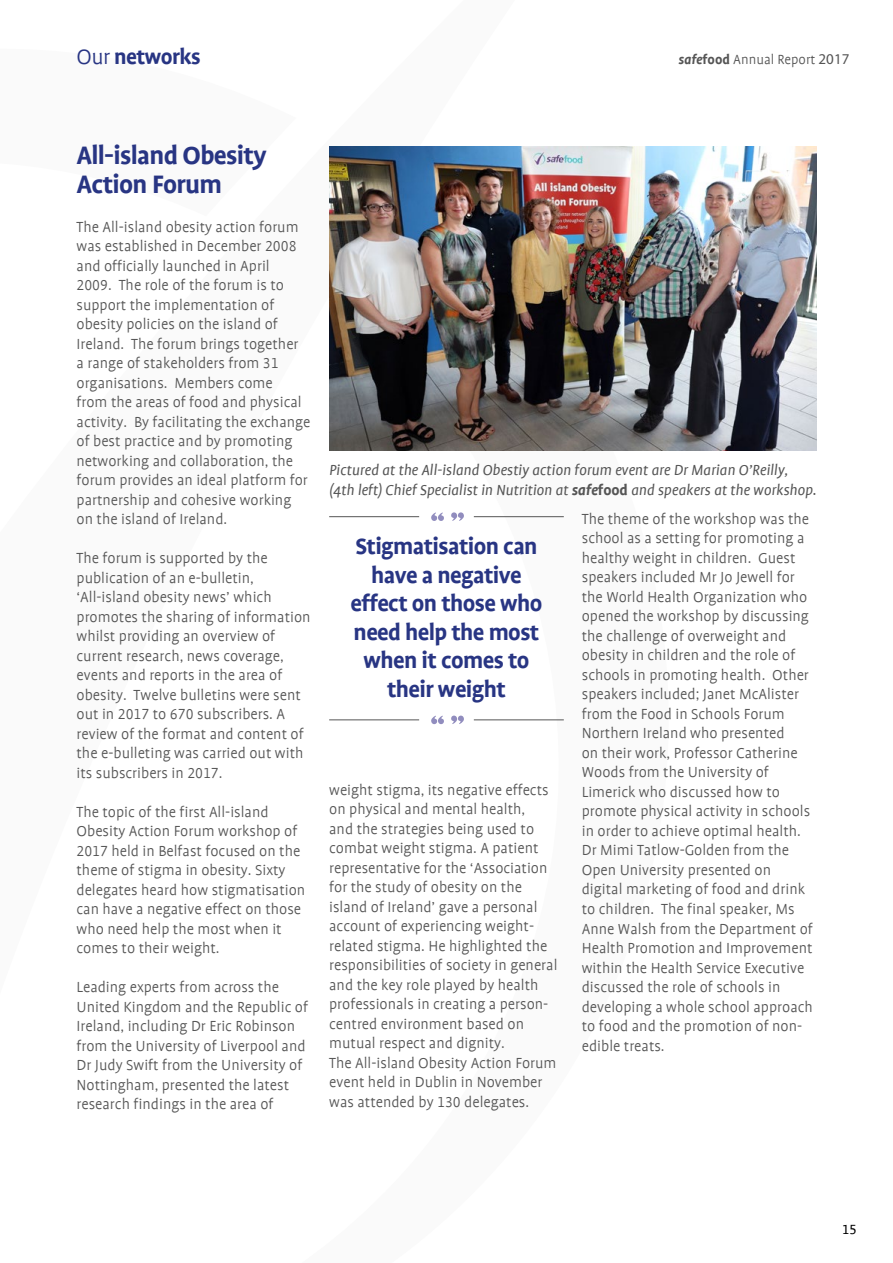
<style>
.page{position:relative;width:893px;height:1263px;background:#fff}
.page>*{position:absolute;margin:0;border:0;box-sizing:border-box;transform-origin:0 0}
.t1{font:700 28.5px/28.5px "Profile";letter-spacing:-.025em;color:#283583}
.t2{font:700 25.5px/28.5px "Profile";letter-spacing:-.025em;color:#283583;text-align:center}
.t3{font:700 24px "Profile";letter-spacing:-.025em;color:#283583}
.t4{font:300 16.5px/19.5px "Profile";color:#555}
.t5{font:italic 16.5px/19.5px "Profile";letter-spacing:-.005em;color:#555}
.t6{font:300 15px "Profile";color:#555}
.t7{font:15px "Profile NO";color:#000}
.s1{font-weight:300}
.s2{font-weight:700;font-style:italic}
.s3{font-weight:700}
.s4{font-family:"Myriad Pro";font-weight:400}
.s5{font-family:"Profile NO"}
.s6{font-weight:700;font-style:normal}
</style>
<div class="page">
<img style="left:329px;top:146px;width:487px;height:305px">
<svg style="left:431px;top:716px;width:13px;height:8px"></svg>
<svg style="left:451px;top:716px;width:13px;height:8px"></svg>
<hr style="left:329px;top:516px;width:90px;height:1px;background:#555">
<svg style="left:431px;top:512px;width:13px;height:9px"></svg>
<svg style="left:451px;top:512px;width:13px;height:9px"></svg>
<hr style="left:474px;top:516px;width:90px;height:1px;background:#555">
<hr style="left:329px;top:720px;width:90px;height:1px;background:#555">
<hr style="left:474px;top:720px;width:90px;height:1px;background:#555">
<h3 class="t3" style="left:77px;top:44px;width:126px"><span class="s1">Our</span> networks</h3>
<p class="t6" style="left:678px;top:52px;width:172px"><span class="s2">safe</span><span class="s3">food</span> Annual Report <span class="s4">2017</span></p>
<h1 class="t1" style="left:77px;top:141px;width:192px">All-island Obesity<br>Action Forum</h1>
<p class="t4" style="left:77px;top:217px;width:235px">The All-island obesity action forum was established in December <span class="s5">2008 </span>and officially launched in April<br><span class="s5">2009</span>. The role of the forum is to support the implementation of obesity policies on the island of Ireland. The forum brings together<br>a range of stakeholders from <span class="s5">31 </span>organisations. Members come<br>from the areas of food and physical activity. By facilitating the exchange of best practice and by promoting networking and collaboration, the forum provides an ideal platform for partnership and cohesive working on the island of Ireland.</p>
<p class="t4" style="left:77px;top:548px;width:236px">The forum is supported by the publication of an e-bulletin, ‘All-island obesity news’ which promotes the sharing of information whilst providing an overview of current research, news coverage, events and reports in the area of obesity. Twelve bulletins were sent out in <span class="s5">2017</span> to <span class="s5">670</span> subscribers. A review of the format and content of the e-bulleting was carried out with its subscribers in <span class="s5">2017</span>.</p>
<p class="t4" style="left:77px;top:802px;width:230px">The topic of the first All-island<br>Obesity Action Forum workshop of<br><span class="s5">2017</span> held in Belfast focused on the theme of stigma in obesity. Sixty delegates heard how stigmatisation can have a negative effect on those who need help the most when it comes to their weight.</p>
<p class="t4" style="left:77px;top:978px;width:233px">Leading experts from across the United Kingdom and the Republic of Ireland, including Dr Eric Robinson from the University of Liverpool and Dr Judy Swift from the University of Nottingham, presented the latest research findings in the area of</p>
<p class="t5" style="left:329px;top:460px;width:489px">Pictured at the All-island Obestiy action forum event are Dr Marian O’Reilly, (4th left) Chief Specialist in Nutrition at <span class="s3">safe</span><span class="s6">food</span> and speakers at the workshop.</p>
<h2 class="t2" style="left:350px;top:532px;width:194px">Stigmatisation can have a negative effect on those who need help the most when it comes to their weight</h2>
<p class="t4" style="left:582px;top:509px;width:233px">The theme of the workshop was the school as a setting for promoting a healthy weight in children. Guest speakers included Mr Jo Jewell for the World Health Organization who opened the workshop by discussing the challenge of overweight and obesity in children and the role of schools in promoting health. Other speakers included; Janet McAlister from the Food in Schools Forum<br>Northern Ireland who presented<br>on their work, Professor Catherine<br>Woods from the University of<br>Limerick who discussed how to promote physical activity in schools in order to achieve optimal health.<br>Dr Mimi Tatlow-Golden from the<br>Open University presented on digital marketing of food and drink to children. The final speaker, Ms<br>Anne Walsh from the Department of<br>Health Promotion and Improvement within the Health Service Executive discussed the role of schools in developing a whole school approach to food and the promotion of non&shy;edible treats.</p>
<p class="t4" style="left:329px;top:780px;width:230px">weight stigma, its negative effects on physical and mental health,<br>and the strategies being used to combat weight stigma. A patient representative for the ‘Association for the study of obesity on the island of Ireland’ gave a personal account of experiencing weight&shy;related stigma. He highlighted the responsibilities of society in general and the key role played by health professionals in creating a person&shy;centred environment based on mutual respect and dignity.<br>The All-island Obesity Action Forum event held in Dublin in November was attended by <span class="s5">130</span> delegates.</p>
<p class="t7" style="left:842px;top:1222px;width:16px">15</p>
</div>
